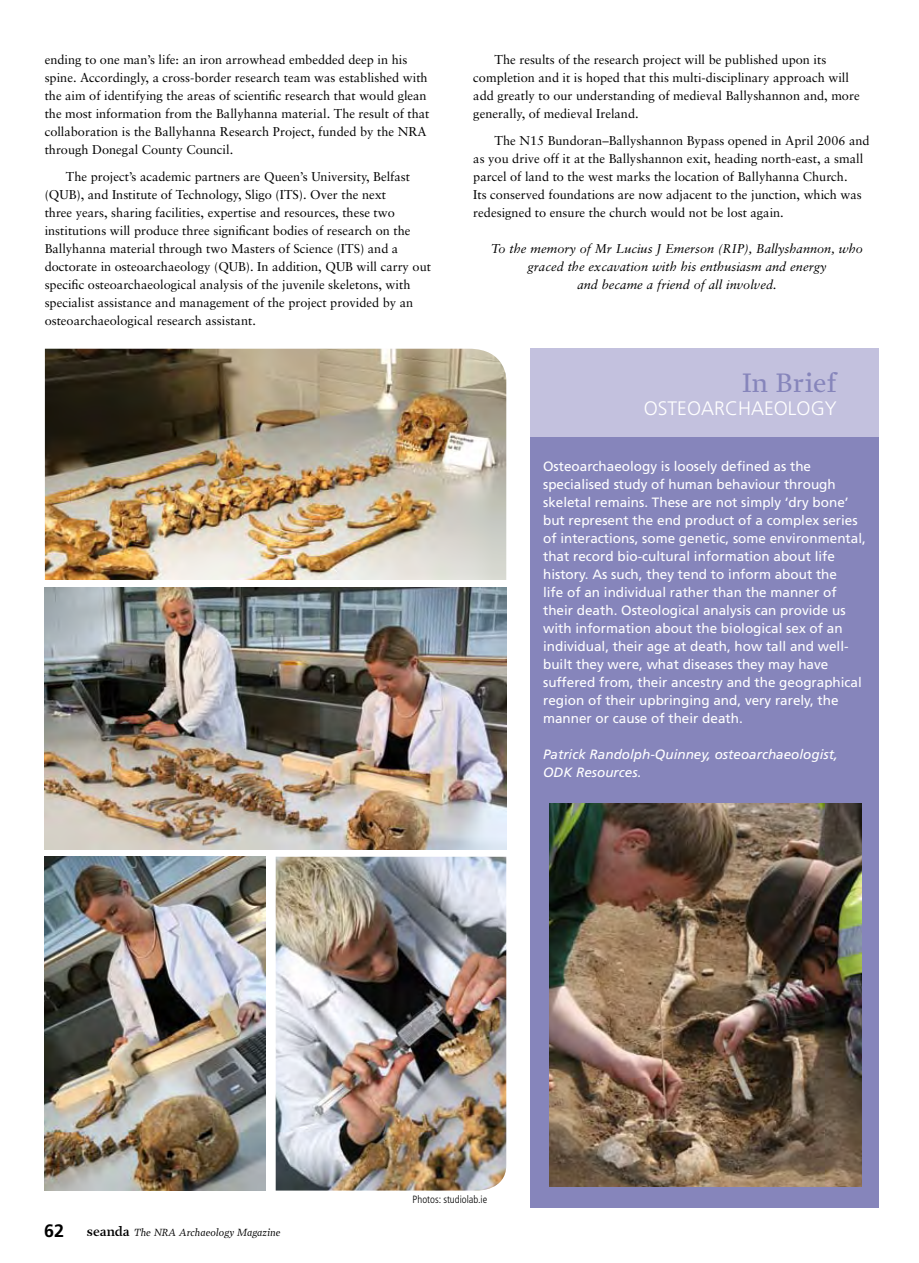
<style>
.page{position:relative;width:919px;height:1263px;background:#fff}
.page>*{position:absolute;margin:0;border:0;box-sizing:border-box;transform-origin:0 0}
.t1{font:27px "Prensa";color:#8685bb}
.t2{font:300 19.5px "Frutiger LT Std";color:#fff}
.t3{font:700 18px "Frutiger LT Std";color:#000}
.t4{font:13.5px/18px "Frutiger LT Std";color:#fff}
.t5{font:italic 13.5px/18px "Frutiger LT Std";color:#fff}
.t6{font:12.75px/18px "Sabon";color:#000}
.t7{font:italic 12.75px/18px "Sabon";color:#000;text-align:center}
.t8{font:italic 10.5px "Prensa";color:#000}
.t9{font:300 condensed 10.5px "Frutiger LT Std";color:#000}
.s1{font-weight:600;font-style:normal;font-size:13.5px}
</style>
<div class="page">
<img style="left:45px;top:587px;width:461px;height:263px">
<img style="left:45px;top:857px;width:220px;height:333px">
<img style="left:45px;top:349px;width:461px;height:231px">
<img style="left:276px;top:857px;width:230px;height:333px">
<div style="left:530px;top:349px;width:349px;height:89px;background:#c3c1de"></div>
<div style="left:530px;top:437px;width:349px;height:771px;background:#8685bb"></div>
<img style="left:549px;top:803px;width:312px;height:383px">
<p class="t6" style="left:45px;top:51px;width:386px">ending to one man’s life: an iron arrowhead embedded deep in his spine. Accordingly, a cross-border research team was established with the aim of identifying the areas of scientific research that would glean the most information from the Ballyhanna material. The result of that collaboration is the Ballyhanna Research Project, funded by the NRA through Donegal County Council.</p>
<p class="t6" style="left:45px;top:167px;width:388px;text-indent:21px">The project’s academic partners are Queen’s University, Belfast (QUB), and Institute of Technology, Sligo (ITS). Over the next<br>three years, sharing facilities, expertise and resources, these two institutions will produce three significant bodies of research on the Ballyhanna material through two Masters of Science (ITS) and a doctorate in osteoarchaeology (QUB). In addition, QUB will carry out specific osteoarchaeological analysis of the juvenile skeletons, with specialist assistance and management of the project provided by an osteoarchaeological research assistant.</p>
<p class="t6" style="left:473px;top:51px;width:388px;text-indent:21px">The results of the research project will be published upon its completion and it is hoped that this multi-disciplinary approach will add greatly to our understanding of medieval Ballyshannon and, more generally, of medieval Ireland.</p>
<p class="t6" style="left:473px;top:131px;width:398px;text-indent:21px">The N15 Bundoran–Ballyshannon Bypass opened in April 2006 and as you drive off it at the Ballyshannon exit, heading north-east, a small parcel of land to the west marks the location of Ballyhanna Church.<br>Its conserved foundations are now adjacent to the junction, which was redesigned to ensure the church would not be lost again.</p>
<p class="t7" style="left:491px;top:239px;width:373px">To the memory of Mr Lucius J Emerson (RIP), Ballyshannon, who graced the excavation with his enthusiasm and energy<br>and became a friend of all involved.</p>
<p class="t1" style="left:742px;top:367px;width:96px">In Brief</p>
<p class="t2" style="left:643px;top:397px;width:27px">OSTEOARCHAEOLOGY</p>
<p class="t4" style="left:543px;top:458px;width:324px">Osteoarchaeology is loosely defined as the specialised study of human behaviour through skeletal remains. These are not simply ‘dry bone’ but represent the end product of a complex series of interactions, some genetic, some environmental, that record bio-cultural information about life history. As such, they tend to inform about the<br>life of an individual rather than the manner of their death. Osteological analysis can provide us with information about the biological sex of an individual, their age at death, how tall and well&shy;built they were, what diseases they may have suffered from, their ancestry and the geographical region of their upbringing and, very rarely, the manner or cause of their death.</p>
<p class="t5" style="left:543px;top:746px;width:296px">Patrick Randolph-Quinney, osteoarchaeologist,<br>ODK Resources.</p>
<p class="t3" style="left:44px;top:1220px;width:11px">62</p>
<p class="t8" style="left:87px;top:1226px;width:195px"><span class="s1">seanda</span> The NRA Archaeology Magazine</p>
<p class="t9" style="left:412px;top:1193px;width:76px">Photos: studiolab.ie</p>
</div>
